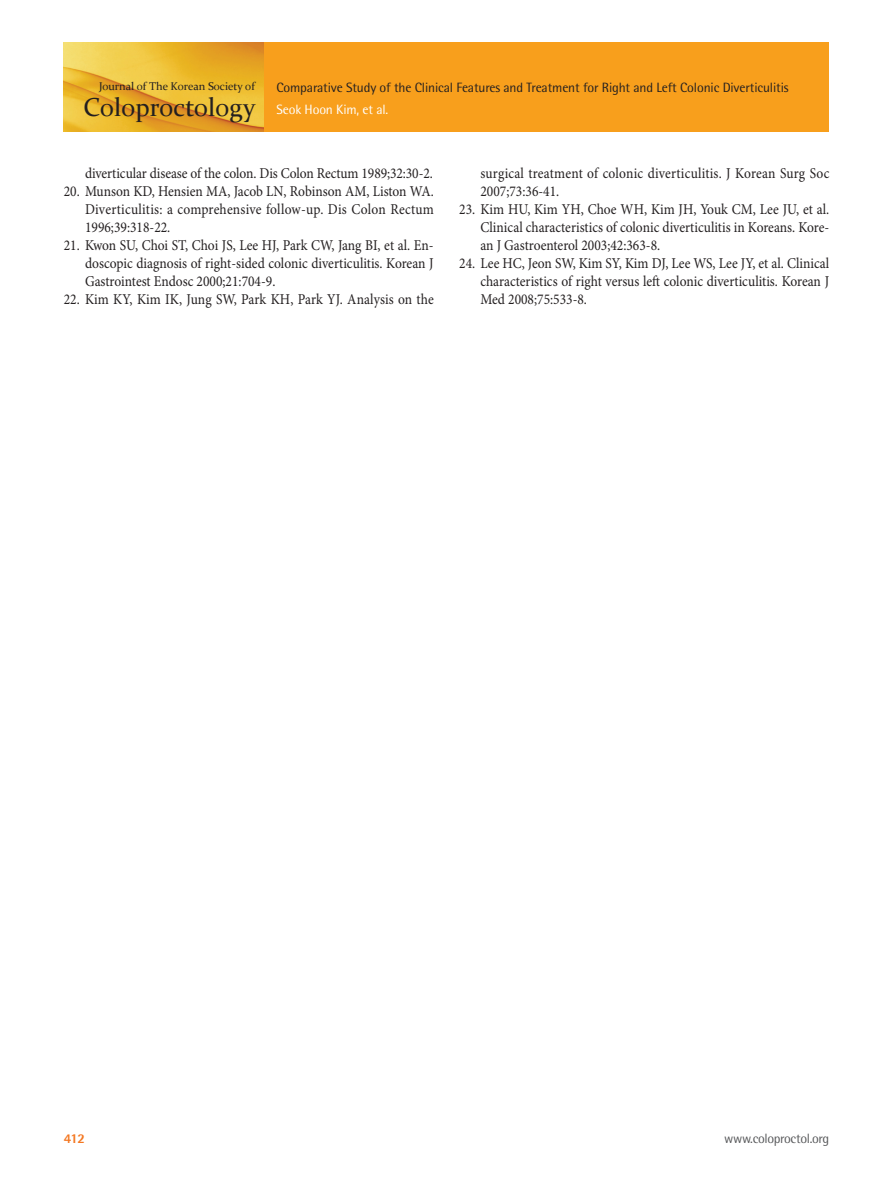
<style>
.page{position:relative;width:893px;height:1191px;background:#fff}
.page>*{position:absolute;margin:0;border:0;box-sizing:border-box;transform-origin:0 0}
.t1{font:25.95px "Constantia";color:#231f20}
.t2{font:15px/18px "Minion Pro";color:#231f20;text-align:justify;scale:.9 1}
.t3{font:13.5px "Rotis Semi Sans Std";letter-spacing:-.01em;color:#231f20}
.t4{font:13.5px "Rotis Semi Sans Std";letter-spacing:-.025em;color:#57585a}
.t5{font:13.5px "Rotis Semi Sans Std";letter-spacing:-.01em;color:#fff}
.t6{font:800 13.5px "Rotis Semi Sans Std";color:#f47721}
.t7{font:11.25px "Constantia";color:#231f20}
</style>
<div class="page">
<div style="left:264px;top:43px;width:565px;height:89px;background:#f89f1c"></div>
<img style="left:64px;top:43px;width:200px;height:89px">
<p class="t7" style="left:99px;top:79px;width:157px">Journal of The Korean Society of</p>
<h1 class="t1" style="left:83px;top:90px;width:174px">Coloproctology</h1>
<p class="t3" style="left:276px;top:80px;width:514px">Comparative Study of the Clinical Features and Treatment for Right and Left Colonic Diverticulitis</p>
<p class="t5" style="left:276px;top:102px;width:113px">Seok Hoon Kim, et al.</p>
<p class="t2" style="left:85px;top:164px;width:388px">diverticular disease of the colon. Dis Colon Rectum 1989;32:30-2.</p>
<p class="t2" style="left:85px;top:182px;width:389px;text-indent:-21px">20. Munson KD, Hensien MA, Jacob LN, Robinson AM, Liston WA.<br>Diverticulitis: a comprehensive follow-up. Dis Colon Rectum 1996;39:318-22.</p>
<p class="t2" style="left:85px;top:236px;width:389px;text-indent:-21px">21. Kwon SU, Choi ST, Choi JS, Lee HJ, Park CW, Jang BI, et al. En&shy;doscopic diagnosis of right-sided colonic diverticulitis. Korean J Gastrointest Endosc 2000;21:704-9.</p>
<p class="t2" style="left:64px;top:290px;width:413px">22. Kim KY, Kim IK, Jung SW, Park KH, Park YJ. Analysis on the</p>
<p class="t2" style="left:480px;top:164px;width:389px">surgical treatment of colonic diverticulitis. J Korean Surg Soc<br>2007;73:36-41.</p>
<p class="t2" style="left:480px;top:200px;width:389px;text-indent:-21px">23. Kim HU, Kim YH, Choe WH, Kim JH, Youk CM, Lee JU, et al.<br>Clinical characteristics of colonic diverticulitis in Koreans. Kore&shy;an J Gastroenterol 2003;42:363-8.</p>
<p class="t2" style="left:480px;top:254px;width:389px;text-indent:-21px">24. Lee HC, Jeon SW, Kim SY, Kim DJ, Lee WS, Lee JY, et al. Clinical characteristics of right versus left colonic diverticulitis. Korean J Med 2008;75:533-8.</p>
<p class="t6" style="left:64px;top:1129px;width:23px">412</p>
<p class="t4" style="left:724px;top:1130px;width:106px">www.coloproctol.org</p>
</div>
